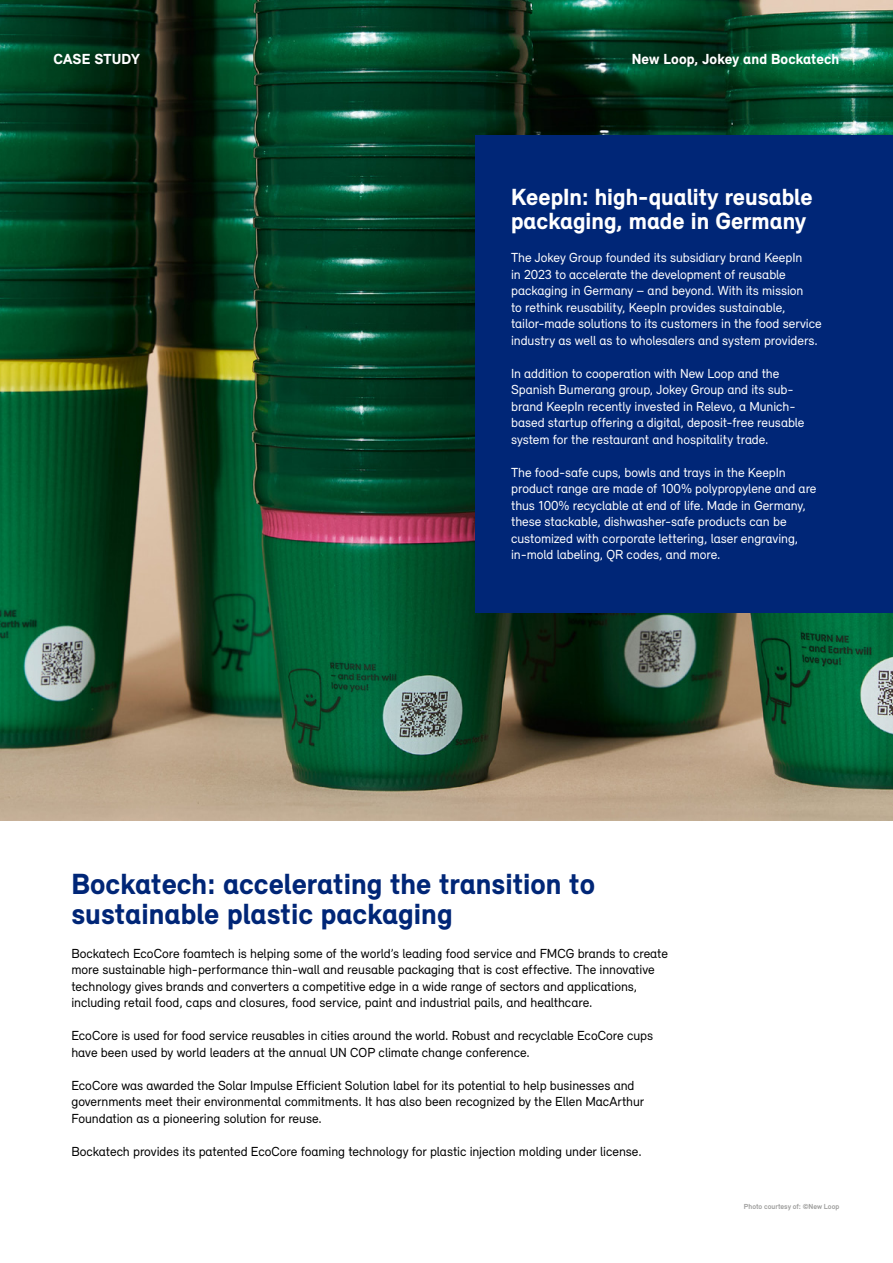
<style>
.page{position:relative;width:893px;height:1263px;background:#fff}
.page>*{position:absolute;margin:0;border:0;box-sizing:border-box;transform-origin:0 0}
.t1{font:900 30px/30px "Relevant";color:#002677}
.t2{font:900 24px/24px "Relevant";color:#fff}
.t3{font:900 15px "Relevant";letter-spacing:.005em;color:#fff}
.t4{font:13.5px/16.5px "Relevant";letter-spacing:-.005em;color:#000}
.t5{font:13.5px/16.5px "Relevant";letter-spacing:-.005em;color:#fff}
.t6{font:700 7.5px "Relevant";color:#9d9d9c}
</style>
<div class="page">
<img style="left:0;top:0;width:893px;height:820px">
<div style="left:475px;top:135px;width:418px;height:478px;background:#002677"></div>
<p class="t3" style="left:54px;top:50px;width:88px">CASE STUDY</p>
<p class="t3" style="left:632px;top:50px;width:209px">New Loop, Jokey and Bockatech</p>
<h2 class="t2" style="left:511px;top:184px;width:303px">KeepIn: high-quality reusable packaging, made in Germany</h2>
<p class="t5" style="left:511px;top:249px;width:312px">The Jokey Group founded its subsidiary brand KeepIn<br>in 2023 to accelerate the development of reusable packaging in Germany – and beyond. With its mission<br>to rethink reusability, KeepIn provides sustainable, tailor-made solutions to its customers in the food service industry as well as to wholesalers and system providers.</p>
<p class="t5" style="left:511px;top:365px;width:295px">In addition to cooperation with New Loop and the Spanish Bumerang group, Jokey Group and its sub&shy;brand KeepIn recently invested in Relevo, a Munich&shy;based startup offering a digital, deposit-free reusable system for the restaurant and hospitality trade.</p>
<p class="t5" style="left:511px;top:464px;width:307px">The food-safe cups, bowls and trays in the KeepIn product range are made of 100% polypropylene and are thus 100% recyclable at end of life. Made in Germany, these stackable, dishwasher-safe products can be customized with corporate lettering, laser engraving, in-mold labeling, QR codes, and more.</p>
<h1 class="t1" style="left:71px;top:869px;width:525px">Bockatech: accelerating the transition to sustainable plastic packaging</h1>
<p class="t4" style="left:71px;top:945px;width:598px">Bockatech EcoCore foamtech is helping some of the world’s leading food service and FMCG brands to create more sustainable high-performance thin-wall and reusable packaging that is cost effective. The innovative technology gives brands and converters a competitive edge in a wide range of sectors and applications, including retail food, caps and closures, food service, paint and industrial pails, and healthcare.</p>
<p class="t4" style="left:71px;top:1027px;width:583px">EcoCore is used for food service reusables in cities around the world. Robust and recyclable EcoCore cups have been used by world leaders at the annual UN COP climate change conference.</p>
<p class="t4" style="left:71px;top:1077px;width:574px">EcoCore was awarded the Solar Impulse Efficient Solution label for its potential to help businesses and governments meet their environmental commitments. It has also been recognized by the Ellen MacArthur<br>Foundation as a pioneering solution for reuse.</p>
<p class="t4" style="left:71px;top:1143px;width:572px">Bockatech provides its patented EcoCore foaming technology for plastic injection molding under license.</p>
<p class="t6" style="left:744px;top:1202px;width:97px">Photo courtesy of: ©New Loop</p>
</div>
